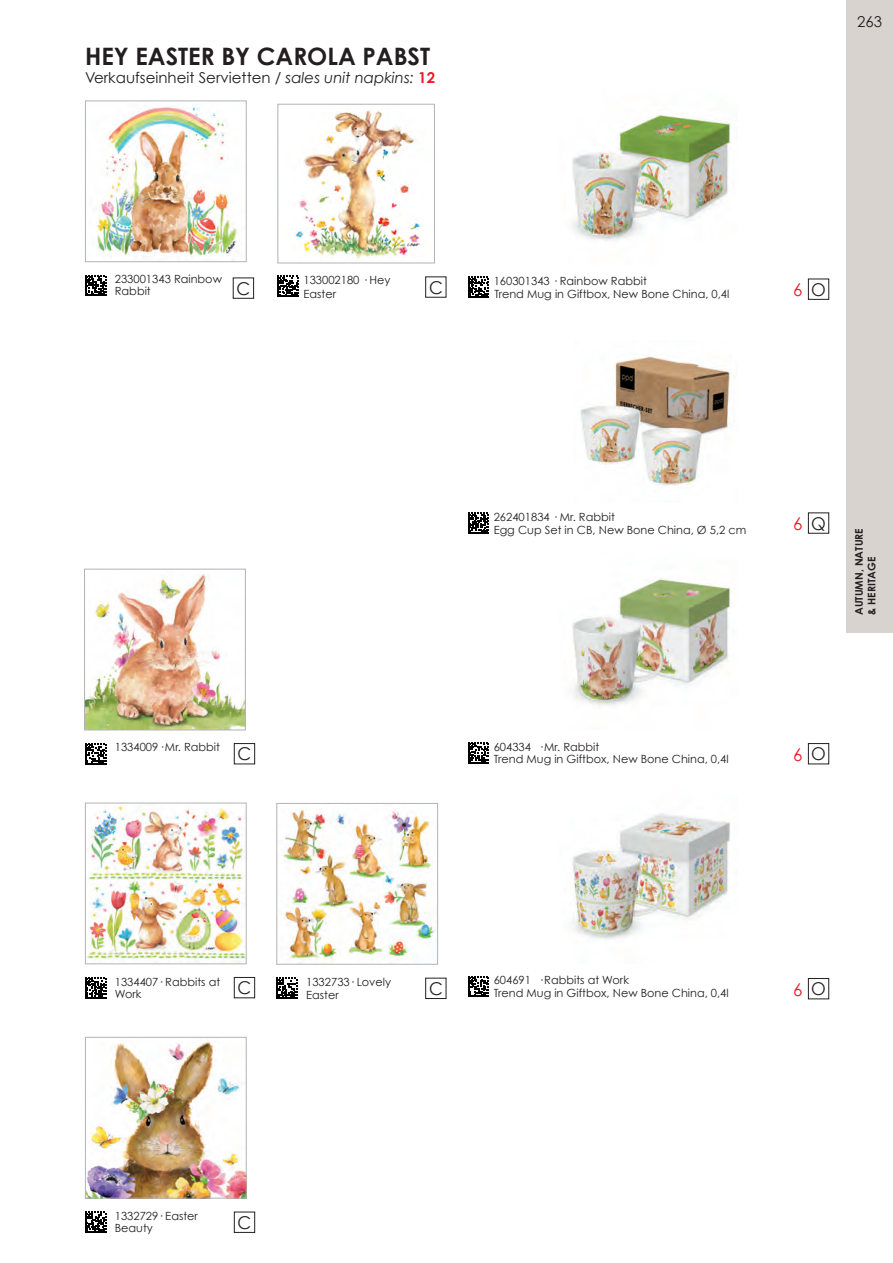
<style>
.page{position:relative;width:893px;height:1263px;background:#fff}
.page>*{position:absolute;margin:0;border:0;box-sizing:border-box;transform-origin:0 0}
.t1{font:700 24px "Century Gothic";color:#231f20}
.t2{font:17.7px "Century Gothic";color:#231f20;scale:.96 1}
.t3{font:17.7px "Century Gothic";color:#ee1b2b;scale:.96 1}
.t4{font:15px "Century Gothic";color:#231f20}
.t5{font:11.25px/12.8px "Century Gothic";color:#231f20}
.t6{font:700 10.5px/12.6px "Century Gothic";color:#231f20}
.s1{font-style:italic}
.s2{font-weight:700;color:#ee1b2b}
</style>
<div class="page">
<svg style="left:468px;top:976px;width:21px;height:21px"></svg>
<img style="left:570px;top:813px;width:161px;height:127px">
<svg style="left:468px;top:742px;width:21px;height:21px"></svg>
<img style="left:572px;top:578px;width:159px;height:128px">
<img style="left:87px;top:806px;width:158px;height:156px">
<div style="left:85px;top:803px;width:162px;height:161px;border:1px solid #b2b3b7"></div>
<svg style="left:85px;top:977px;width:21px;height:21px"></svg>
<img style="left:86px;top:573px;width:158px;height:155px">
<div style="left:84px;top:569px;width:162px;height:161px;border:1px solid #b2b3b7"></div>
<svg style="left:85px;top:743px;width:21px;height:21px"></svg>
<img style="left:93px;top:107px;width:145px;height:153px">
<div style="left:85px;top:100px;width:162px;height:162px;border:1px solid #b2b3b7"></div>
<svg style="left:85px;top:275px;width:21px;height:21px"></svg>
<svg style="left:468px;top:276px;width:21px;height:22px"></svg>
<img style="left:572px;top:115px;width:159px;height:126px">
<svg style="left:468px;top:512px;width:21px;height:22px"></svg>
<img style="left:580px;top:356px;width:150px;height:130px">
<svg style="left:278px;top:276px;width:21px;height:21px"></svg>
<img style="left:295px;top:110px;width:129px;height:149px">
<div style="left:277px;top:104px;width:158px;height:159px;border:1px solid #b2b3b7"></div>
<img style="left:281px;top:809px;width:155px;height:154px">
<div style="left:276px;top:803px;width:162px;height:162px;border:1px solid #b2b3b7"></div>
<div style="left:425px;top:978px;width:21px;height:21px;border:1px solid #231f20"></div>
<svg style="left:276px;top:977px;width:22px;height:22px"></svg>
<img style="left:87px;top:1041px;width:158px;height:155px">
<div style="left:85px;top:1037px;width:162px;height:161px;border:1px solid #b2b3b7"></div>
<div style="left:234px;top:1211px;width:21px;height:22px;border:1px solid #231f20"></div>
<svg style="left:85px;top:1211px;width:21px;height:21px"></svg>
<div style="left:846px;top:0;width:47px;height:632px;background:#d9d3cf"></div>
<div style="left:425px;top:276px;width:21px;height:22px;border:1px solid #231f20"></div>
<div style="left:233px;top:277px;width:21px;height:22px;border:1px solid #231f20"></div>
<div style="left:808px;top:279px;width:21px;height:21px;border:1px solid #231f20"></div>
<div style="left:808px;top:743px;width:21px;height:21px;border:1px solid #231f20"></div>
<div style="left:808px;top:978px;width:21px;height:21px;border:1px solid #231f20"></div>
<div style="left:234px;top:743px;width:21px;height:21px;border:1px solid #231f20"></div>
<div style="left:234px;top:977px;width:21px;height:21px;border:1px solid #231f20"></div>
<div style="left:808px;top:512px;width:21px;height:22px;border:1px solid #231f20"></div>
<h1 class="t1" style="left:85px;top:42px;width:347px">HEY EASTER BY CAROLA PABST</h1>
<h3 class="t4" style="left:85px;top:69px;width:351px">Verkaufseinheit Servietten / <span class="s1">sales unit napkins:</span> <span class="s2">12</span></h3>
<h3 class="t4" style="left:857px;top:12px;width:26px">263</h3>
<p class="t5" style="left:115px;top:273px;width:109px;line-height:12px">233001343 Rainbow<br>Rabbit</p>
<p class="t5" style="left:494px;top:274px;width:237px">160301343 · Rainbow Rabbit<br>Trend Mug in Giftbox, New Bone China, 0,4l</p>
<p class="t5" style="left:303px;top:273px;width:89px;line-height:13.5px">133002180 · Hey<br>Easter</p>
<h2 class="t2" style="left:237px;top:278px;width:16px">C</h2>
<h2 class="t2" style="left:429px;top:276px;width:16px">C</h2>
<h2 class="t2" style="left:811px;top:279px;width:17px">O</h2>
<h2 class="t3" style="left:793px;top:279px;width:11px">6</h2>
<p class="t5" style="left:115px;top:740px;width:107px">1334009 Mr. Rabbit</p>
<p class="t5" style="left:159px;top:740px;width:5px">·</p>
<h2 class="t2" style="left:238px;top:743px;width:16px">C</h2>
<p class="t5" style="left:494px;top:510px;width:254px">262401834 · Mr. Rabbit<br>Egg Cup Set in CB, New Bone China, Ø 5,2 cm</p>
<h2 class="t3" style="left:793px;top:513px;width:11px">6</h2>
<h2 class="t2" style="left:811px;top:512px;width:17px">Q</h2>
<p class="t6" style="left:853px;top:615px;width:88px;rotate:-90deg">AUTUMN, NATURE &amp; HERITAGE</p>
<p class="t5" style="left:494px;top:740px;width:237px">604334 Mr. Rabbit<br>Trend Mug in Giftbox, New Bone China, 0,4l</p>
<p class="t5" style="left:539px;top:740px;width:5px">·</p>
<h2 class="t3" style="left:793px;top:744px;width:11px">6</h2>
<h2 class="t2" style="left:811px;top:743px;width:17px">O</h2>
<p class="t5" style="left:115px;top:976px;width:107px;line-height:12px">1334407· Rabbits at<br>Work</p>
<h2 class="t2" style="left:238px;top:977px;width:16px">C</h2>
<p class="t5" style="left:306px;top:975px;width:86px">1332733· Lovely<br>Easter</p>
<h2 class="t2" style="left:429px;top:978px;width:16px">C</h2>
<p class="t5" style="left:494px;top:974px;width:237px">604691 Rabbits at Work<br>Trend Mug in Giftbox, New Bone China, 0,4l</p>
<p class="t5" style="left:539px;top:974px;width:5px">·</p>
<h2 class="t3" style="left:793px;top:978px;width:11px">6</h2>
<h2 class="t2" style="left:811px;top:978px;width:17px">O</h2>
<p class="t5" style="left:115px;top:1209px;width:85px">1332729· Easter<br>Beauty</p>
<h2 class="t2" style="left:238px;top:1211px;width:16px">C</h2>
</div>
